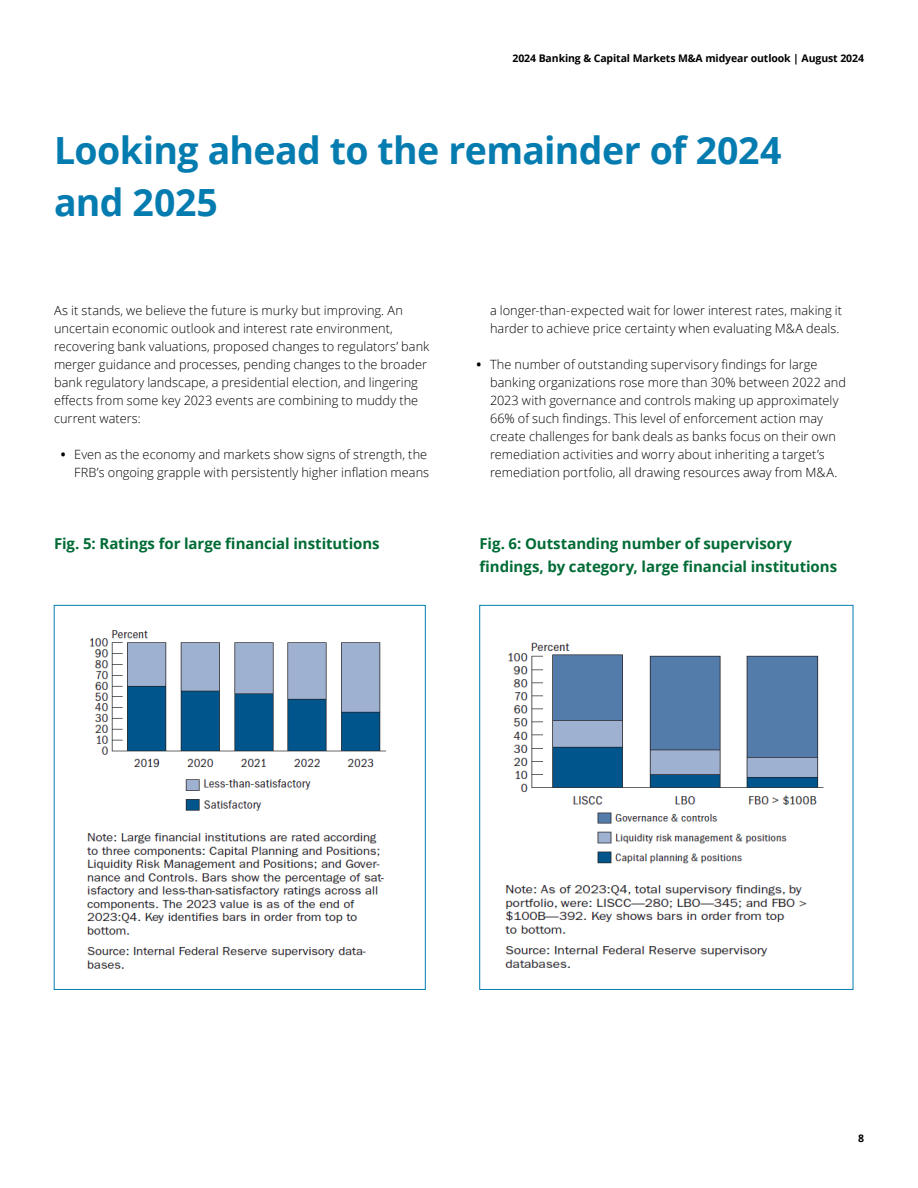
<style>
.page{position:relative;width:918px;height:1188px;background:#fff}
.page>*{position:absolute;margin:0;border:0;box-sizing:border-box;transform-origin:0 0}
.t1{font:700 37.5px/52.5px "Open Sans";letter-spacing:-.015em;color:#057cb0}
.t2{font:700 15px/22.5px "Open Sans";letter-spacing:-.005em;color:#006b35}
.t3{font:300 12.75px/18px "Open Sans";letter-spacing:.005em;color:#000}
.t4{font:700 10.5px "Open Sans";letter-spacing:-.01em;color:#000}
.s1{font-weight:700}
</style>
<div class="page">
<div style="left:54px;top:605px;width:372px;height:385px;background:#fff;border:1px solid #057cb0"></div>
<img style="left:86px;top:630px;width:300px;height:339px">
<div style="left:480px;top:605px;width:373px;height:385px;background:#fff;border:1px solid #057cb0"></div>
<img style="left:505px;top:642px;width:319px;height:326px">
<p class="t4" style="left:513px;top:51px;width:353px">2024 Banking &amp; Capital Markets M&amp;A midyear outlook | August 2024</p>
<h1 class="t1" style="left:54px;top:123px;width:729px">Looking ahead to the remainder of 2024 and 2025</h1>
<p class="t3" style="left:54px;top:301px;width:377px">As it stands, we believe the future is murky but improving. An uncertain economic outlook and interest rate environment, recovering bank valuations, proposed changes to regulators’ bank merger guidance and processes, pending changes to the broader bank regulatory landscape, a presidential election, and lingering effects from some key 2023 events are combining to muddy the current waters:</p>
<p class="t3" style="left:61px;top:445px;width:370px;text-align:right"><span class="s1">•</span> Even as the economy and markets show signs of strength, the<br>FRB’s ongoing grapple with persistently higher inflation means</p>
<p class="t2" style="left:54px;top:532px;width:327px">Fig. 5: Ratings for large financial institutions</p>
<p class="t3" style="left:490px;top:301px;width:354px">a longer-than-expected wait for lower interest rates, making it harder to achieve price certainty when evaluating M&amp;A deals.</p>
<p class="t3" style="left:490px;top:355px;width:358px;text-indent:-14px"><span class="s1">•</span> The number of outstanding supervisory findings for large banking organizations rose more than 30% between 2022 and 2023 with governance and controls making up approximately 66% of such findings. This level of enforcement action may create challenges for bank deals as banks focus on their own remediation activities and worry about inheriting a target’s remediation portfolio, all drawing resources away from M&amp;A.</p>
<p class="t2" style="left:480px;top:532px;width:359px">Fig. 6: Outstanding number of supervisory findings, by category, large financial institutions</p>
<p class="t4" style="left:858px;top:1131px;width:7px">8</p>
</div>
